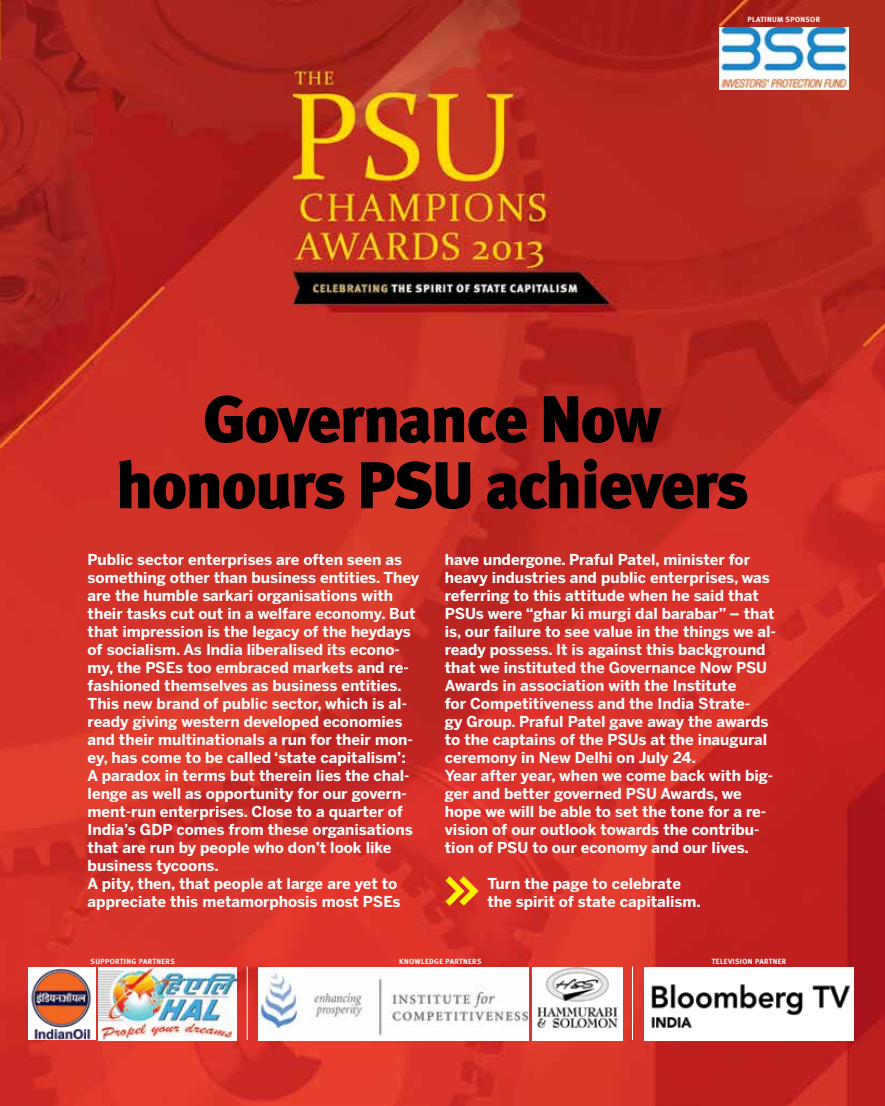
<style>
.page{position:relative;width:885px;height:1106px;background:#fff}
.page>*{position:absolute;margin:0;border:0;box-sizing:border-box;transform-origin:0 0}
.t1{font:900 66px/66px "Meta";letter-spacing:-.025em;color:#000;text-align:center}
.t2{font:700 15px/18px "Benton Sans";color:#fff}
.t3{font:700 7.5px "Meta";letter-spacing:.05em;color:#fff}
</style>
<div class="page">
<img style="left:0;top:0;width:884px;height:1106px">
<img style="left:719px;top:27px;width:129px;height:63px">
<img style="left:259px;top:967px;width:270px;height:73px">
<img style="left:532px;top:967px;width:90px;height:73px">
<img style="left:644px;top:967px;width:209px;height:73px">
<img style="left:98px;top:967px;width:139px;height:73px">
<img style="left:29px;top:967px;width:67px;height:73px">
<hr style="left:247px;top:966px;width:1px;height:74px;background:#fff">
<hr style="left:632px;top:966px;width:1px;height:74px;background:#fff">
<svg style="left:445px;top:876px;width:33px;height:29px"></svg>
<p class="t3" style="left:747px;top:15px;width:74px">PLATINUM SPONSOR</p>
<h1 class="t1" style="left:116px;top:385px;width:634px">Governance Now honours PSU achievers</h1>
<p class="t2" style="left:88px;top:550px;width:333px">Public sector enterprises are often seen as something other than business entities. They are the humble sarkari organisations with their tasks cut out in a welfare economy. But that impression is the legacy of the heydays of socialism. As India liberalised its econo&shy;my, the PSEs too embraced markets and re&shy;fashioned themselves as business entities.<br>This new brand of public sector, which is al&shy;ready giving western developed economies and their multinationals a run for their mon&shy;ey, has come to be called ‘state capitalism’:<br>A paradox in terms but therein lies the chal&shy;lenge as well as opportunity for our govern&shy;ment-run enterprises. Close to a quarter of India’s GDP comes from these organisations that are run by people who don’t look like business tycoons.<br>A pity, then, that people at large are yet to appreciate this metamorphosis most PSEs</p>
<p class="t2" style="left:445px;top:550px;width:332px">have undergone. Praful Patel, minister for heavy industries and public enterprises, was referring to this attitude when he said that PSUs were “ghar ki murgi dal barabar” – that is, our failure to see value in the things we al&shy;ready possess. It is against this background that we instituted the Governance Now PSU Awards in association with the Institute<br>for Competitiveness and the India Strate-<br>gy Group. Praful Patel gave away the awards to the captains of the PSUs at the inaugural ceremony in New Delhi on July 24.<br>Year after year, when we come back with big&shy;ger and better governed PSU Awards, we hope we will be able to set the tone for a re&shy;vision of our outlook towards the contribu&shy;tion of PSU to our economy and our lives.</p>
<p class="t2" style="left:487px;top:874px;width:215px">Turn the page to celebrate the spirit of state capitalism.</p>
<p class="t3" style="left:91px;top:956px;width:86px">SUPPORTING PARTNERS</p>
<p class="t3" style="left:399px;top:956px;width:84px">KNOWLEDGE PARTNERS</p>
<p class="t3" style="left:711px;top:956px;width:76px">TELEVISION PARTNER</p>
</div>
